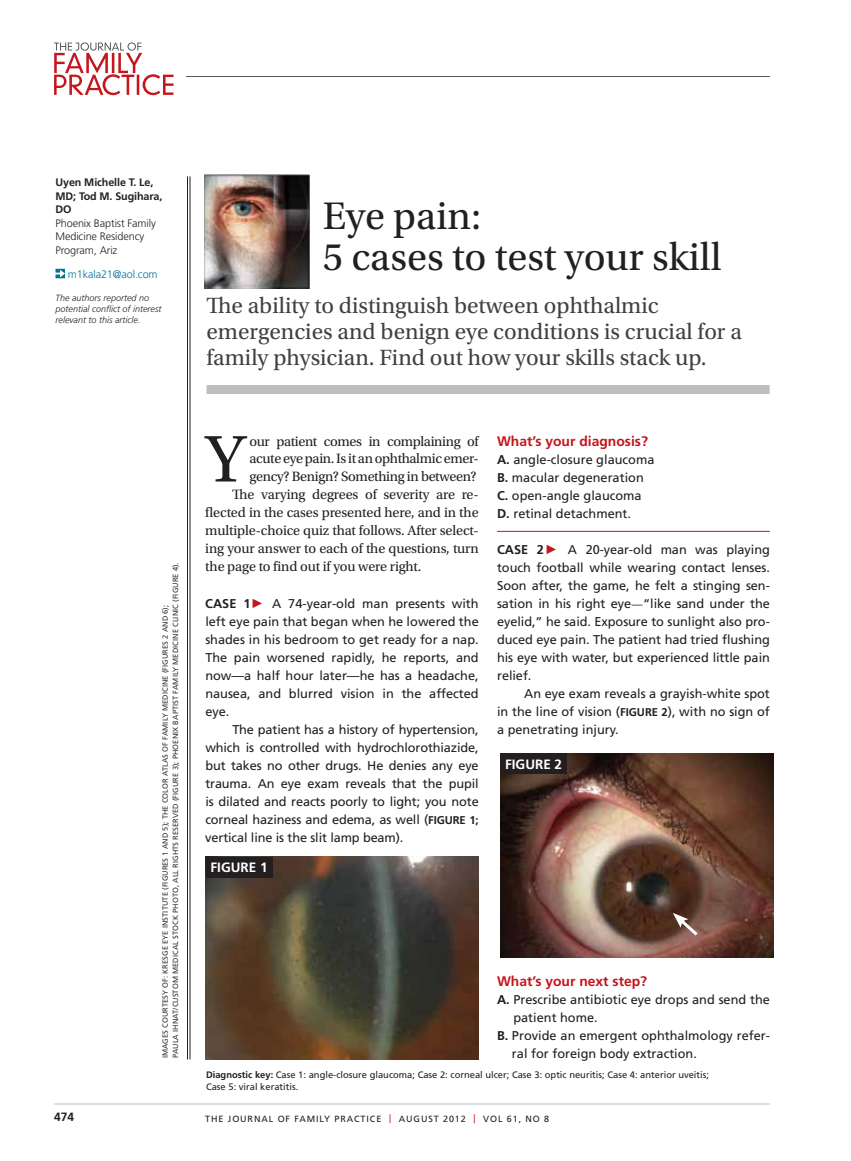
<style>
.page{position:relative;width:851px;height:1161px;background:#fff}
.page>*{position:absolute;margin:0;border:0;box-sizing:border-box;transform-origin:0 0}
.t1{font:69.45px "Utopia Std";color:#231f20}
.t2{font:40.5px/40.5px "Utopia Std";color:#231f20}
.t3{font:23.25px/26.2px "Utopia Std";color:#414042}
.t4{font:14.25px "Utopia Std";letter-spacing:-.01em;color:#231f20}
.t5{font:700 13.8px "Frutiger LT Std";color:#c4161c}
.t6{font:700 13.5px "Frutiger LT Std";color:#fff}
.t7{font:12.75px/18px "Frutiger LT Std";color:#231f20;text-align:justify}
.t8{font:700 12px "Frutiger LT Std";color:#231f20}
.t9{font:300 10.8px/13.5px "Frutiger LT Std";letter-spacing:-.01em;color:#231f20}
.t10{font:700 10.8px/13.5px "Frutiger LT Std";letter-spacing:-.01em;color:#231f20}
.t11{font:300 10.8px "Frutiger LT Std";letter-spacing:-.01em;color:#007296}
.t12{font:9.3px/12px "Frutiger LT Std";color:#231f20}
.t13{font:italic 300 9px/11.2px "Frutiger LT Std";color:#231f20}
.t14{font:9px "Frutiger LT Std";letter-spacing:.1em;color:#231f20}
.t15{font:7.5px/10.5px "Frutiger LT Std";letter-spacing:.01em;color:#333132}
.s1{font-weight:700}
.s2{font-family:"Mathematical Pi Six";color:#c4161c}
.s3{font-weight:700;font-size:11.25px}
.s4{font-family:"Utopia Std"}
.s5{color:#c4161c}
</style>
<div class="page">
<hr style="left:54px;top:1104px;width:716px;height:1px;background:#bcbec0">
<svg style="left:54px;top:42px;width:119px;height:53px"></svg>
<hr style="left:186px;top:76px;width:583px;height:1px;background:#58595b">
<hr style="left:190px;top:176px;width:1px;height:883px;background:#231f20">
<hr style="left:187px;top:176px;width:1px;height:883px;background:#231f20">
<div style="left:206px;top:385px;width:563px;height:9px;background:#bcbec0"></div>
<svg style="left:55px;top:269px;width:10px;height:9px"></svg>
<hr style="left:497px;top:531px;width:273px;height:1px;background:#c4161c">
<img style="left:206px;top:856px;width:272px;height:204px">
<img style="left:204px;top:174px;width:105px;height:115px">
<img style="left:500px;top:753px;width:273px;height:204px">
<div style="left:500px;top:753px;width:67px;height:21px;background:#231f20"></div>
<div style="left:206px;top:857px;width:66px;height:21px;background:#231f20"></div>
<svg style="left:672px;top:913px;width:28px;height:26px"></svg>
<p class="t10" style="left:55px;top:176px;width:108px">Uyen Michelle T. Le,<br>MD; Tod M. Sugihara,<br>DO</p>
<p class="t9" style="left:55px;top:216px;width:102px">Phoenix Baptist Family<br>Medicine Residency<br>Program, Ariz</p>
<p class="t11" style="left:68px;top:268px;width:91px">m1kala21@aol.com</p>
<p class="t13" style="left:55px;top:292px;width:108px">The authors reported no potential conflict of interest relevant to this article.</p>
<h2 class="t2" style="left:323px;top:197px;width:400px">Eye pain:<br>5 cases to test your skill</h2>
<h3 class="t3" style="left:206px;top:292px;width:537px">The ability to distinguish between ophthalmic emergencies and benign eye conditions is crucial for a family physician. Find out how your skills stack up.</h3>
<p class="t15" style="left:160px;top:1058px;width:497px;rotate:-90deg">I mages courtesy of: Kresge Eye I nstitute (figures 1 and 5); The Color Atlas of Family M edicine (figures 2 and 6);<br>Paula ihnat/custom medical stock photo, all rights reserved (figure 3); Phoenix Baptist Family M edicine Clinic (figure 4).</p>
<h1 class="t1" style="left:205px;top:421px;width:42px">Y</h1>
<p class="t4" style="left:249px;top:433px;width:231px">our patient comes in complaining of</p>
<p class="t4" style="left:249px;top:451px;width:231px">acute eye pain. Is it an ophthalmic emer-</p>
<p class="t4" style="left:249px;top:469px;width:229px">gency? Benign? Something in between?</p>
<p class="t4" style="left:232px;top:487px;width:248px">The varying degrees of severity are re-</p>
<p class="t4" style="left:205px;top:505px;width:275px">flected in the cases presented here, and in the</p>
<p class="t4" style="left:205px;top:523px;width:275px">multiple-choice quiz that follows. After select-</p>
<p class="t4" style="left:205px;top:541px;width:275px">ing your answer to each of the questions, turn</p>
<p class="t4" style="left:205px;top:559px;width:217px">the page to find out if you were right.</p>
<p class="t7" style="left:205px;top:594px;width:275px"><span class="s1">CASE 1</span> <span class="s2">c</span> A 74-year-old man presents with left eye pain that began when he lowered the shades in his bedroom to get ready for a nap.<br>The pain worsened rapidly, he reports, and now—a half hour later—he has a headache, nausea, and blurred vision in the affected eye.</p>
<p class="t7" style="left:205px;top:720px;width:275px;text-indent:27px">The patient has a history of hypertension, which is controlled with hydrochlorothiazide, but takes no other drugs. He denies any eye trauma. An eye exam reveals that the pupil is dilated and reacts poorly to light; you note corneal haziness and edema, as well (<span class="s3">FIGURE 1; </span>vertical line is the slit lamp beam).</p>
<p class="t6" style="left:210px;top:859px;width:59px">FIGURE 1</p>
<p class="t5" style="left:497px;top:433px;width:152px">What’s your diagnosis?</p>
<p class="t7" style="left:497px;top:450px;width:159px;text-align:left"><span class="s1">A.</span> angle-closure glaucoma<br><span class="s1">B.</span> macular degeneration<br><span class="s1">C.</span> open-angle glaucoma<br><span class="s1">D.</span> retinal detachment.</p>
<p class="t7" style="left:497px;top:540px;width:274px"><span class="s1">CASE 2</span> <span class="s2">c</span> A 20-year-old man was playing touch football while wearing contact lenses.<br>Soon after, the game, he felt a stinging sen&shy;sation in his right eye<span class="s4">—</span>“like sand under the eyelid,” he said. Exposure to sunlight also pro&shy;duced eye pain. The patient had tried flushing his eye with water, but experienced little pain relief.</p>
<p class="t7" style="left:497px;top:684px;width:274px;text-indent:27px">An eye exam reveals a grayish-white spot in the line of vision (<span class="s3">FIGURE 2</span>), with no sign of a penetrating injury.</p>
<p class="t6" style="left:505px;top:756px;width:59px">FIGURE 2</p>
<p class="t5" style="left:497px;top:973px;width:152px">What’s your next step?</p>
<p class="t7" style="left:497px;top:990px;width:274px"><span class="s1">A.</span> Prescribe antibiotic eye drops and send the</p>
<p class="t7" style="left:513px;top:1008px;width:86px">patient home.</p>
<p class="t7" style="left:497px;top:1026px;width:274px"><span class="s1">B.</span> Provide an emergent ophthalmology refer-</p>
<p class="t7" style="left:512px;top:1044px;width:186px">ral for foreign body extraction.</p>
<p class="t12" style="left:206px;top:1069px;width:504px"><span class="s1">Diagnostic key:</span> Case 1: angle-closure glaucoma; Case 2: corneal ulcer; Case 3: optic neuritis; Case 4: anterior uveitis;<br>Case 5: viral keratitis.</p>
<p class="t8" style="left:54px;top:1110px;width:22px">474</p>
<p class="t14" style="left:205px;top:1113px;width:345px">The Journal of Family Practice <span class="s5">|</span> AUGUST 2012 <span class="s5">|</span> Vol 61, No 8</p>
</div>
